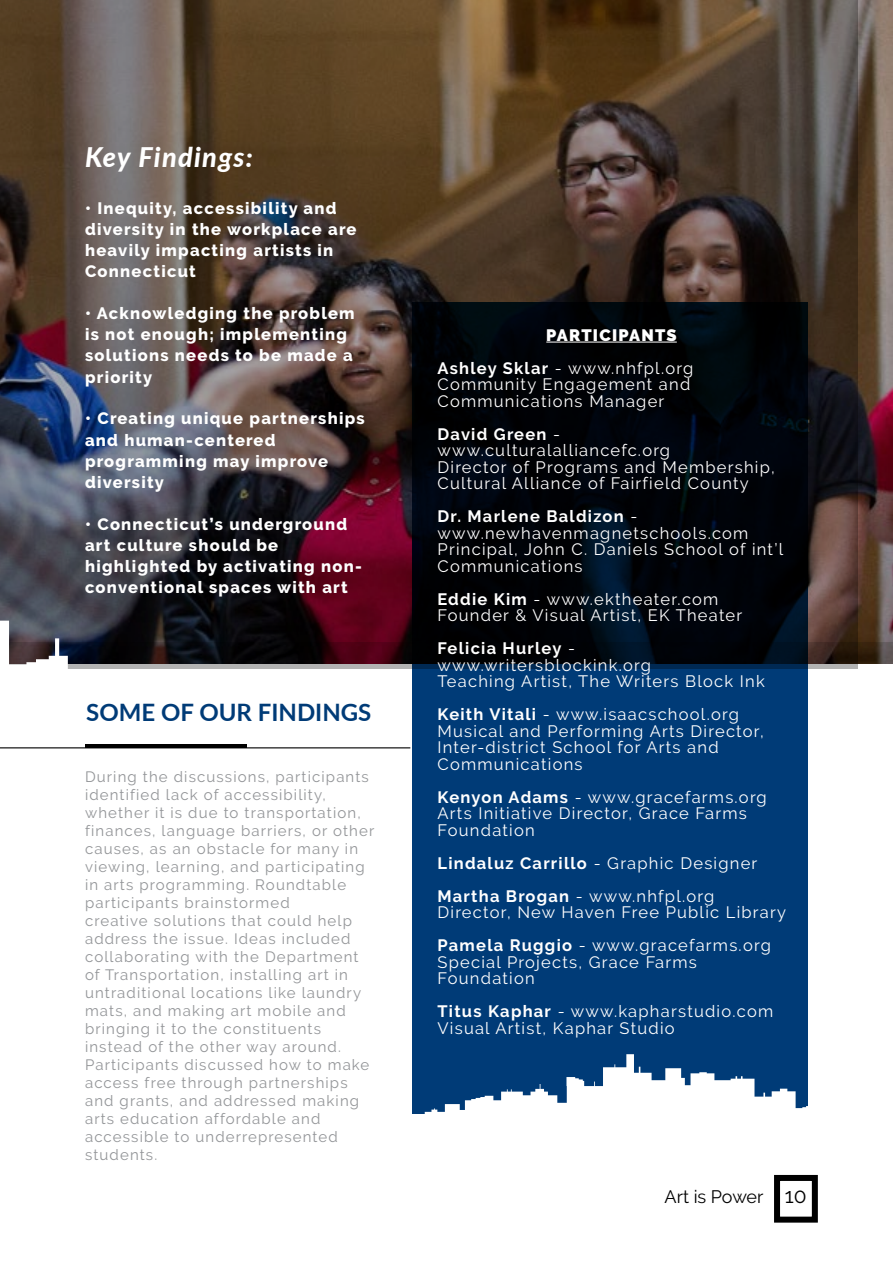
<style>
.page{position:relative;width:893px;height:1263px;background:#fff}
.page>*{position:absolute;margin:0;border:0;box-sizing:border-box;transform-origin:0 0}
.t1{font:italic 800 27px "Lato";letter-spacing:.05em;color:#fff}
.t2{font:700 24px "Lato";color:#003b77}
.t3{font:18px "Raleway";color:#000}
.t4{font:16.5px/16.5px "Raleway";letter-spacing:.075em;color:#fff}
.t5{font:800 16.5px/21px "Raleway";letter-spacing:.075em;color:#fff}
.t6{font:15px/18px "Raleway";letter-spacing:.075em;color:#939598}
.s1{font-weight:900}
.s2{font-weight:700}
.s3{font-size:21px}
</style>
<div class="page">
<img style="left:858px;top:0;width:35px;height:642px">
<img style="left:0;top:0;width:858px;height:669px">
<svg style="left:169px;top:642px;width:724px;height:21px;background:#220d11"></svg>
<svg style="left:0;top:621px;width:169px;height:48px;background:#4a4950"></svg>
<svg style="left:412px;top:303px;width:396px;height:811px;background:#002042"></svg>
<svg style="left:425px;top:1054px;width:383px;height:60px"></svg>
<hr style="left:546px;top:342px;width:131px;height:1px;background:#fff">
<div style="left:774px;top:1175px;width:44px;height:47px;border:6px solid #000"></div>
<hr style="left:85px;top:744px;width:162px;height:4px;background:#000">
<hr style="left:0;top:747px;width:410px;height:1px;background:#000">
<h1 class="t1" style="left:85px;top:137px;width:169px">Key Findings:</h1>
<p class="t5" style="left:85px;top:198px;width:273px">• Inequity, accessibility and diversity in the workplace are heavily impacting artists in<br>Connecticut</p>
<p class="t5" style="left:85px;top:303px;width:271px">• Acknowledging the problem is not enough; implementing solutions needs to be made a priority</p>
<p class="t5" style="left:85px;top:408px;width:281px">• Creating unique partnerships and human-centered programming may improve diversity</p>
<p class="t5" style="left:85px;top:513px;width:278px">• Connecticut’s underground art culture should be highlighted by activating non&shy;conventional spaces with art</p>
<h2 class="t2" style="left:86px;top:695px;width:285px">SOME OF OUR FINDINGS</h2>
<p class="t6" style="left:85px;top:767px;width:291px">During the discussions, participants identified lack of accessibility, whether it is due to transportation, finances, language barriers, or other causes, as an obstacle for many in viewing, learning, and participating in arts programming. Roundtable participants brainstormed<br>creative solutions that could help address the issue. Ideas included collaborating with the Department of Transportation, installing art in untraditional locations like laundry mats, and making art mobile and bringing it to the constituents instead of the other way around.<br>Participants discussed how to make access free through partnerships and grants, and addressed making arts education affordable and accessible to underrepresented students.</p>
<p class="t4" style="left:437px;top:318px;width:257px;line-height:33px;text-indent:109px"><span class="s1">PARTICIPANTS<br></span><span class="s2">Ashley Sklar</span> - www.nhfpl.org</p>
<p class="t4" style="left:437px;top:376px;width:254px">Community Engagement and<br>Communications Manager</p>
<p class="t4" style="left:437px;top:426px;width:339px"><span class="s2">David Green</span> - www.culturalalliancefc.org<br>Director of Programs and Membership,<br>Cultural Alliance of Fairfield County</p>
<p class="t4" style="left:437px;top:508px;width:347px"><span class="s2">Dr. Marlene Baldizon</span> - www.newhavenmagnetschools.com<br>Principal, John C. Daniels School of int’l<br>Communications</p>
<p class="t4" style="left:437px;top:591px;width:306px"><span class="s2">Eddie Kim</span> - www.ektheater.com<br>Founder &amp; Visual Artist, EK Theater</p>
<p class="t4" style="left:437px;top:640px;width:329px"><span class="s2">Felicia Hurley</span> - www.writersblockink.org<br>Teaching Artist, The Writers Block Ink</p>
<p class="t4" style="left:437px;top:706px;width:328px"><span class="s2">Keith Vitali</span> - www.isaacschool.org<br>Musical and Performing Arts Director,<br>Inter-district School for Arts and<br>Communications</p>
<p class="t4" style="left:437px;top:789px;width:331px"><span class="s2">Kenyon Adams</span> - www.gracefarms.org<br>Arts Initiative Director, Grace Farms<br>Foundation</p>
<p class="t4" style="left:437px;top:846px;width:321px;line-height:33px"><span class="s2">Lindaluz Carrillo</span> - Graphic Designer<br><span class="s2">Martha Brogan</span> - www.nhfpl.org</p>
<p class="t4" style="left:437px;top:896px;width:350px;line-height:33px">Director, New Haven Free Public Library<br><span class="s2">Pamela Ruggio</span> - www.gracefarms.org</p>
<p class="t4" style="left:437px;top:954px;width:261px">Special Projects, Grace Farms<br>Foundation</p>
<p class="t4" style="left:437px;top:1003px;width:337px"><span class="s2">Titus Kaphar</span> - www.kapharstudio.com<br>Visual Artist, Kaphar Studio</p>
<p class="t3" style="left:664px;top:1186px;width:144px">Art is Power <span class="s3">10</span></p>
</div>
